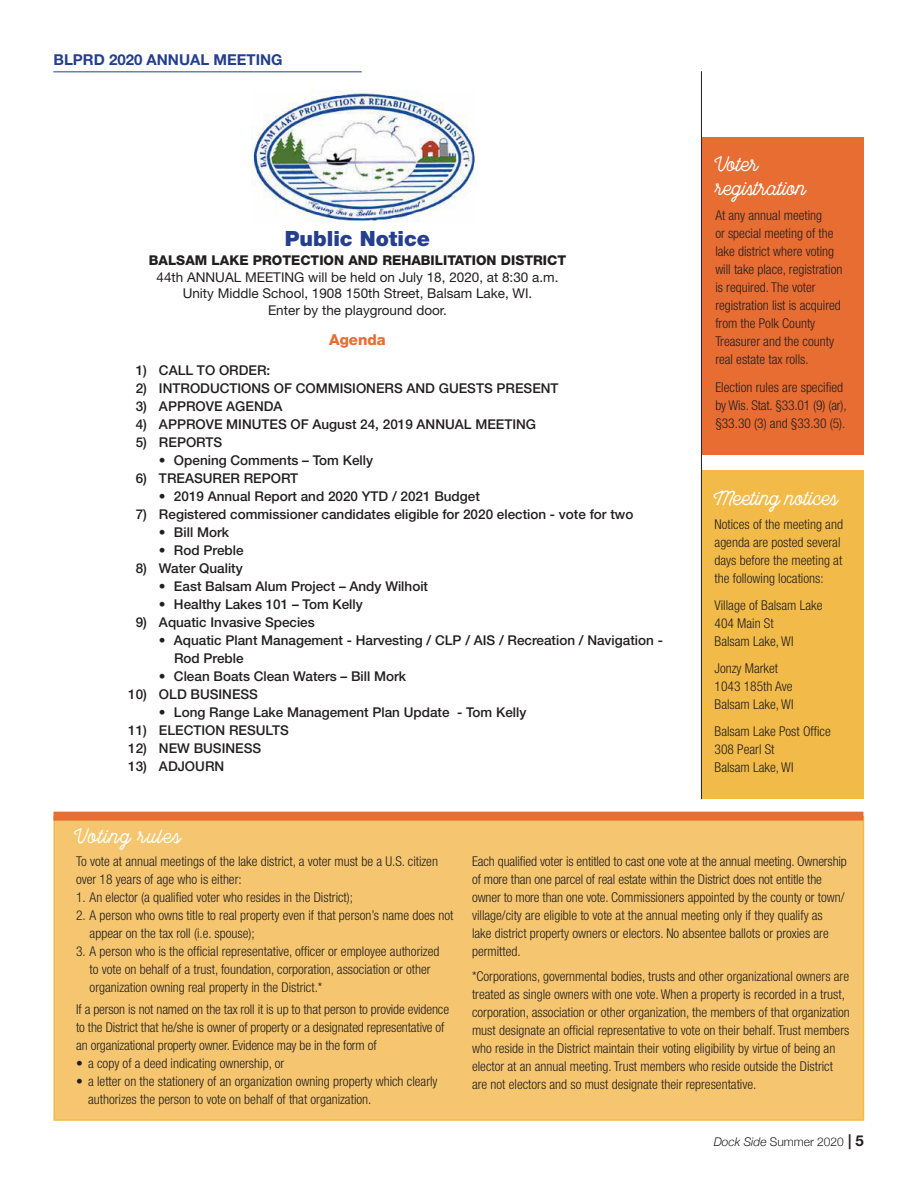
<style>
.page{position:relative;width:918px;height:1188px;background:#fff}
.page>*{position:absolute;margin:0;border:0;box-sizing:border-box;transform-origin:0 0}
.Small_type{font:21px/24px "Local Brewery";color:#fff}
.text{font:21px "Local Brewery";color:#fff}
.Subhead{font:900 21px "Helvetica Neue LT Std";color:#253f8e}
.text-2{font:21px "Local Brewery";letter-spacing:.05em;color:#fff}
.kicker{font:700 15px "Helvetica Neue LT Std";color:#253f8e}
.Small_Head_11_Helv{font:800 15px "Helvetica Neue LT Std";color:#e86d33}
.Small_type-2{font:300 condensed 13.5px/18px "Helvetica Neue LT Std";color:#231f20}
.text-3{font:500 13.5px/18px "Helvetica Neue LT Std";color:#231f20}
.Small_Head_11_Helv-2{font:13.5px/16.5px "Helvetica Neue LT Std";color:#231f20;text-align:center}
.Small_Head_11_Helv-3{font:800 13.5px "Helvetica Neue LT Std";color:#231f20}
.t1{font:300 12px "Helvetica Neue";color:#231f20}
.s1{font-style:italic}
.s2{font-family:"Helvetica Neue LT Std";font-weight:700;font-size:15px}
</style>
<div class="page">
<div style="left:54px;top:817px;width:809px;height:303px;background:#f5c66f"></div>
<div style="left:702px;top:137px;width:161px;height:318px;background:#e86d33"></div>
<hr style="left:53px;top:71px;width:309px;height:1px;background:#253f8e">
<img style="left:251px;top:90px;width:225px;height:132px">
<div style="left:53px;top:812px;width:810px;height:9px;background:#e86d33"></div>
<div style="left:701px;top:471px;width:162px;height:328px;background:#f2bb49"></div>
<hr style="left:701px;top:71px;width:1px;height:728px;background:#231f20">
<p class="kicker" style="left:53px;top:50px;width:231px">BLPRD 2020 ANNUAL MEETING</p>
<p class="Subhead" style="left:285px;top:226px;width:147px">Public Notice</p>
<p class="Small_Head_11_Helv-3" style="left:149px;top:252px;width:419px">BALSAM LAKE PROTECTION AND REHABILITATION DISTRICT</p>
<p class="Small_Head_11_Helv-2" style="left:157px;top:268px;width:403px">44th ANNUAL MEETING will be held on July 18, 2020, at 8:30 a.m.<br>Unity Middle School, 1908 150th Street, Balsam Lake, WI.<br>Enter by the playground door.</p>
<p class="Small_Head_11_Helv" style="left:329px;top:330px;width:58px">Agenda</p>
<p class="text-3" style="left:136px;top:361px;width:136px">1) CALL TO ORDER:</p>
<p class="text-3" style="left:136px;top:379px;width:424px">2) INTRODUCTIONS OF COMMISIONERS AND GUESTS PRESENT</p>
<p class="text-3" style="left:136px;top:397px;width:148px">3) APPROVE AGENDA</p>
<p class="text-3" style="left:136px;top:415px;width:402px">4) APPROVE MINUTES OF August 24, 2019 ANNUAL MEETING</p>
<p class="text-3" style="left:136px;top:433px;width:88px">5) REPORTS</p>
<p class="text-3" style="left:159px;top:451px;width:216px">• Opening Comments – Tom Kelly</p>
<p class="text-3" style="left:136px;top:469px;width:164px">6) TREASURER REPORT</p>
<p class="text-3" style="left:159px;top:487px;width:322px">• 2019 Annual Report and 2020 YTD / 2021 Budget</p>
<p class="text-3" style="left:136px;top:505px;width:499px">7) Registered commissioner candidates eligible for 2020 election - vote for two</p>
<p class="text-3" style="left:159px;top:523px;width:72px">• Bill Mork</p>
<p class="text-3" style="left:159px;top:541px;width:86px">• Rod Preble</p>
<p class="text-3" style="left:136px;top:559px;width:109px">8) Water Quality</p>
<p class="text-3" style="left:159px;top:577px;width:271px">• East Balsam Alum Project – Andy Wilhoit</p>
<p class="text-3" style="left:159px;top:595px;width:205px">• Healthy Lakes 101 – Tom Kelly</p>
<p class="text-3" style="left:136px;top:613px;width:181px">9) Aquatic Invasive Species</p>
<p class="text-3" style="left:174px;top:631px;width:490px;text-indent:-15px">• Aquatic Plant Management - Harvesting / CLP / AIS / Recreation / Navigation -<br>Rod Preble</p>
<p class="text-3" style="left:159px;top:667px;width:249px">• Clean Boats Clean Waters – Bill Mork</p>
<p class="text-3" style="left:128px;top:685px;width:131px">10) OLD BUSINESS</p>
<p class="text-3" style="left:159px;top:703px;width:369px">• Long Range Lake Management Plan Update - Tom Kelly</p>
<p class="text-3" style="left:128px;top:721px;width:162px">11) ELECTION RESULTS</p>
<p class="text-3" style="left:128px;top:739px;width:135px">12) NEW BUSINESS</p>
<p class="text-3" style="left:128px;top:757px;width:98px">13) ADJOURN</p>
<p class="text-2" style="left:75px;top:824px;width:107px">Voting rules</p>
<p class="Small_type" style="left:715px;top:152px;width:92px">Voter registration</p>
<p class="Small_type-2" style="left:715px;top:206px;width:129px">At any annual meeting<br>or special meeting of the lake district where voting will take place, registration is required. The voter registration list is acquired from the Polk County<br>Treasurer and the county real estate tax rolls.</p>
<p class="Small_type-2" style="left:715px;top:378px;width:133px">Election rules are specified by Wis. Stat. §33.01 (9) (ar), §33.30 (3) and §33.30 (5).</p>
<p class="text" style="left:715px;top:485px;width:125px">Meeting notices</p>
<p class="Small_type-2" style="left:715px;top:515px;width:130px">Notices of the meeting and agenda are posted several days before the meeting at the following locations:</p>
<p class="Small_type-2" style="left:715px;top:596px;width:109px">Village of Balsam Lake</p>
<p class="Small_type-2" style="left:715px;top:614px;width:61px">404 Main St</p>
<p class="Small_type-2" style="left:715px;top:632px;width:80px">Balsam Lake, WI</p>
<p class="Small_type-2" style="left:715px;top:659px;width:65px">Jonzy Market</p>
<p class="Small_type-2" style="left:715px;top:677px;width:79px">1043 185th Ave</p>
<p class="Small_type-2" style="left:715px;top:695px;width:80px">Balsam Lake, WI</p>
<p class="Small_type-2" style="left:715px;top:722px;width:118px">Balsam Lake Post Office</p>
<p class="Small_type-2" style="left:715px;top:740px;width:61px">308 Pearl St</p>
<p class="Small_type-2" style="left:715px;top:758px;width:80px">Balsam Lake, WI</p>
<p class="Small_type-2" style="left:76px;top:853px;width:363px">To vote at annual meetings of the lake district, a voter must be a U.S. citizen over 18 years of age who is either:</p>
<p class="Small_type-2" style="left:76px;top:889px;width:279px">1. An elector (a qualified voter who resides in the District);</p>
<p class="Small_type-2" style="left:90px;top:907px;width:365px;text-indent:-14px">2. A person who owns title to real property even if that person’s name does not appear on the tax roll (i.e. spouse);</p>
<p class="Small_type-2" style="left:90px;top:943px;width:351px;text-indent:-14px">3. A person who is the official representative, officer or employee authorized to vote on behalf of a trust, foundation, corporation, association or other organization owning real property in the District.*</p>
<p class="Small_type-2" style="left:76px;top:1000px;width:374px">If a person is not named on the tax roll it is up to that person to provide evidence to the District that he/she is owner of property or a designated representative of an organizational property owner. Evidence may be in the form of</p>
<p class="Small_type-2" style="left:76px;top:1054px;width:210px">• a copy of a deed indicating ownership, or</p>
<p class="Small_type-2" style="left:88px;top:1072px;width:351px;text-indent:-12px">• a letter on the stationery of an organization owning property which clearly authorizes the person to vote on behalf of that organization.</p>
<p class="Small_type-2" style="left:472px;top:853px;width:376px">Each qualified voter is entitled to cast one vote at the annual meeting. Ownership of more than one parcel of real estate within the District does not entitle the owner to more than one vote. Commissioners appointed by the county or town/ village/city are eligible to vote at the annual meeting only if they qualify as<br>lake district property owners or electors. No absentee ballots or proxies are permitted.</p>
<p class="Small_type-2" style="left:472px;top:967px;width:379px">*Corporations, governmental bodies, trusts and other organizational owners are treated as single owners with one vote. When a property is recorded in a trust, corporation, association or other organization, the members of that organization must designate an official representative to vote on their behalf. Trust members who reside in the District maintain their voting eligibility by virtue of being an elector at an annual meeting. Trust members who reside outside the District are not electors and so must designate their representative.</p>
<p class="t1" style="left:714px;top:1132px;width:152px"><span class="s1">Dock Side</span> Summer 2020 <span class="s2">| 5</span></p>
</div>
